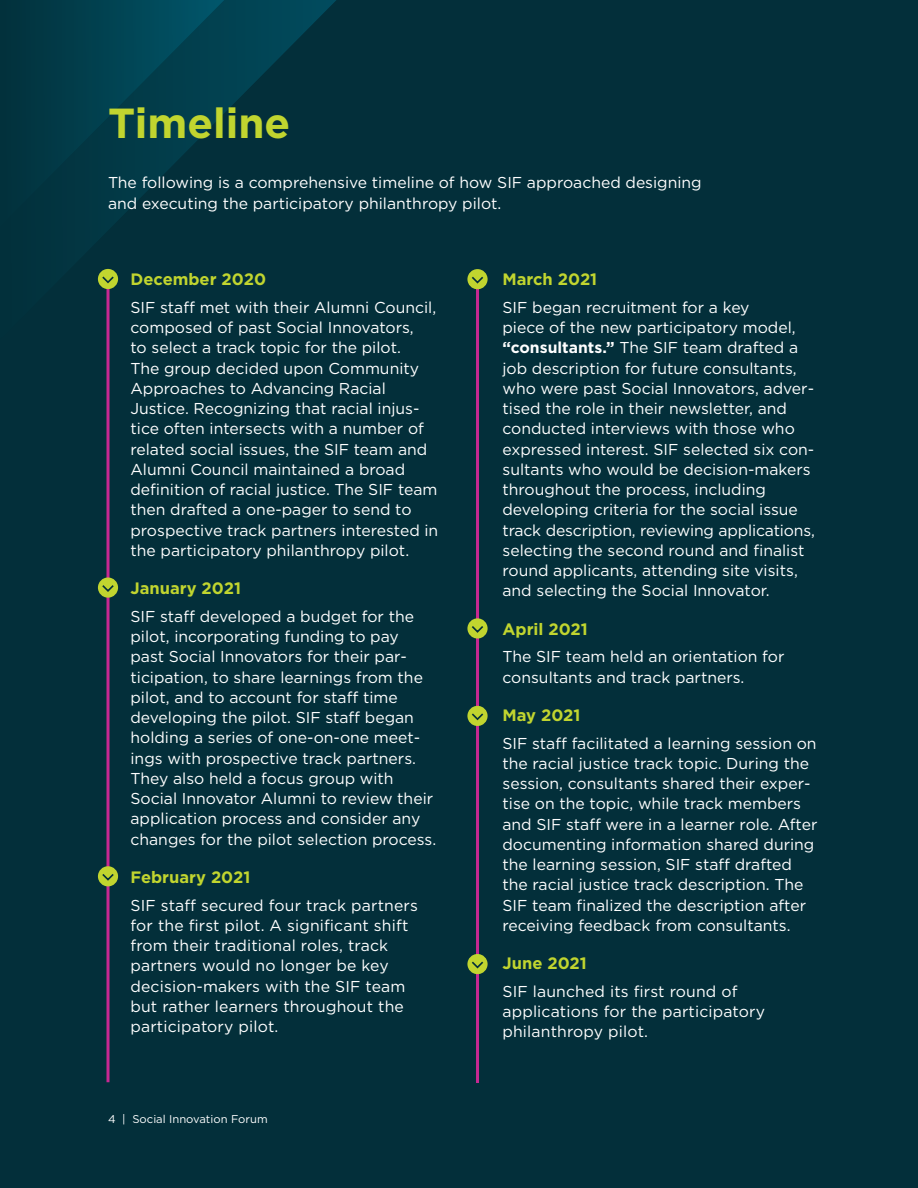
<style>
.page{position:relative;width:918px;height:1188px;background:#032f3a}
.page>*{position:absolute;margin:0;border:0;box-sizing:border-box;transform-origin:0 0}
.t1{font:700 42px "Gotham";color:#c1d52f}
.t2{font:700 16.5px "Gotham";color:#c1d52f}
.t3{font:15.75px/20.2px "Gotham";color:#fff}
.t4{font:11.25px "Gotham";color:#fff}
.s1{font-weight:700}
</style>
<div class="page">
<svg style="left:97px;top:0;width:239px;height:289px"></svg>
<svg style="left:47px;top:0;width:189px;height:240px"></svg>
<svg style="left:106px;top:289px;width:4px;height:793px;background:#96297b"></svg>
<hr style="left:476px;top:278px;width:3px;height:805px;background:#c72892">
<div style="left:98px;top:269px;width:20px;height:20px;background:#c1d52f;border-radius:50%"></div>
<svg style="left:102px;top:276px;width:12px;height:8px"></svg>
<div style="left:467px;top:269px;width:21px;height:20px;background:#c1d52f;border-radius:50%"></div>
<svg style="left:472px;top:276px;width:12px;height:8px"></svg>
<div style="left:98px;top:577px;width:20px;height:21px;background:#c1d52f;border-radius:50%"></div>
<svg style="left:102px;top:585px;width:12px;height:7px"></svg>
<svg style="left:467px;top:618px;width:21px;height:21px"></svg>
<svg style="left:470px;top:624px;width:15px;height:10px"></svg>
<div style="left:467px;top:706px;width:21px;height:20px;background:#c1d52f;border-radius:50%"></div>
<svg style="left:472px;top:713px;width:12px;height:8px"></svg>
<div style="left:98px;top:866px;width:20px;height:20px;background:#c1d52f;border-radius:50%"></div>
<svg style="left:102px;top:874px;width:12px;height:7px"></svg>
<div style="left:467px;top:954px;width:21px;height:20px;background:#c1d52f;border-radius:50%"></div>
<svg style="left:472px;top:961px;width:12px;height:8px"></svg>
<h1 class="t1" style="left:108px;top:95px;width:184px">Timeline</h1>
<p class="t3" style="left:108px;top:172px;width:595px">The following is a comprehensive timeline of how SIF approached designing and executing the participatory philanthropy pilot.</p>
<p class="t2" style="left:130px;top:268px;width:137px">December 2020</p>
<p class="t3" style="left:130px;top:297px;width:309px">SIF staff met with their Alumni Council, composed of past Social Innovators,<br>to select a track topic for the pilot.<br>The group decided upon Community Approaches to Advancing Racial Justice. Recognizing that racial injus&shy;tice often intersects with a number of related social issues, the SIF team and Alumni Council maintained a broad definition of racial justice. The SIF team then drafted a one-pager to send to prospective track partners interested in the participatory philanthropy pilot.</p>
<p class="t2" style="left:130px;top:577px;width:112px">January 2021</p>
<p class="t3" style="left:130px;top:606px;width:307px">SIF staff developed a budget for the pilot, incorporating funding to pay past Social Innovators for their par&shy;ticipation, to share learnings from the pilot, and to account for staff time developing the pilot. SIF staff began holding a series of one-on-one meet&shy;ings with prospective track partners.<br>They also held a focus group with Social Innovator Alumni to review their application process and consider any changes for the pilot selection process.</p>
<p class="t2" style="left:130px;top:866px;width:121px">February 2021</p>
<p class="t3" style="left:130px;top:895px;width:289px">SIF staff secured four track partners for the first pilot. A significant shift from their traditional roles, track partners would no longer be key decision-makers with the SIF team but rather learners throughout the participatory pilot.</p>
<p class="t4" style="left:108px;top:1112px;width:161px">4 | Social Innovation Forum</p>
<p class="t2" style="left:502px;top:268px;width:96px">March 2021</p>
<p class="t3" style="left:502px;top:297px;width:314px">SIF began recruitment for a key<br>piece of the new participatory model, <span class="s1">“consultants.”</span> The SIF team drafted a job description for future consultants, who were past Social Innovators, adver&shy;tised the role in their newsletter, and conducted interviews with those who expressed interest. SIF selected six con&shy;sultants who would be decision-makers throughout the process, including developing criteria for the social issue track description, reviewing applications, selecting the second round and finalist round applicants, attending site visits, and selecting the Social Innovator.</p>
<p class="t2" style="left:502px;top:618px;width:87px">April 2021</p>
<p class="t3" style="left:502px;top:646px;width:284px">The SIF team held an orientation for consultants and track partners.</p>
<p class="t2" style="left:502px;top:704px;width:80px">May 2021</p>
<p class="t3" style="left:502px;top:733px;width:316px">SIF staff facilitated a learning session on the racial justice track topic. During the session, consultants shared their exper&shy;tise on the topic, while track members and SIF staff were in a learner role. After documenting information shared during the learning session, SIF staff drafted the racial justice track description. The SIF team finalized the description after receiving feedback from consultants.</p>
<p class="t2" style="left:502px;top:952px;width:86px">June 2021</p>
<p class="t3" style="left:502px;top:981px;width:264px">SIF launched its first round of applications for the participatory philanthropy pilot.</p>
</div>
